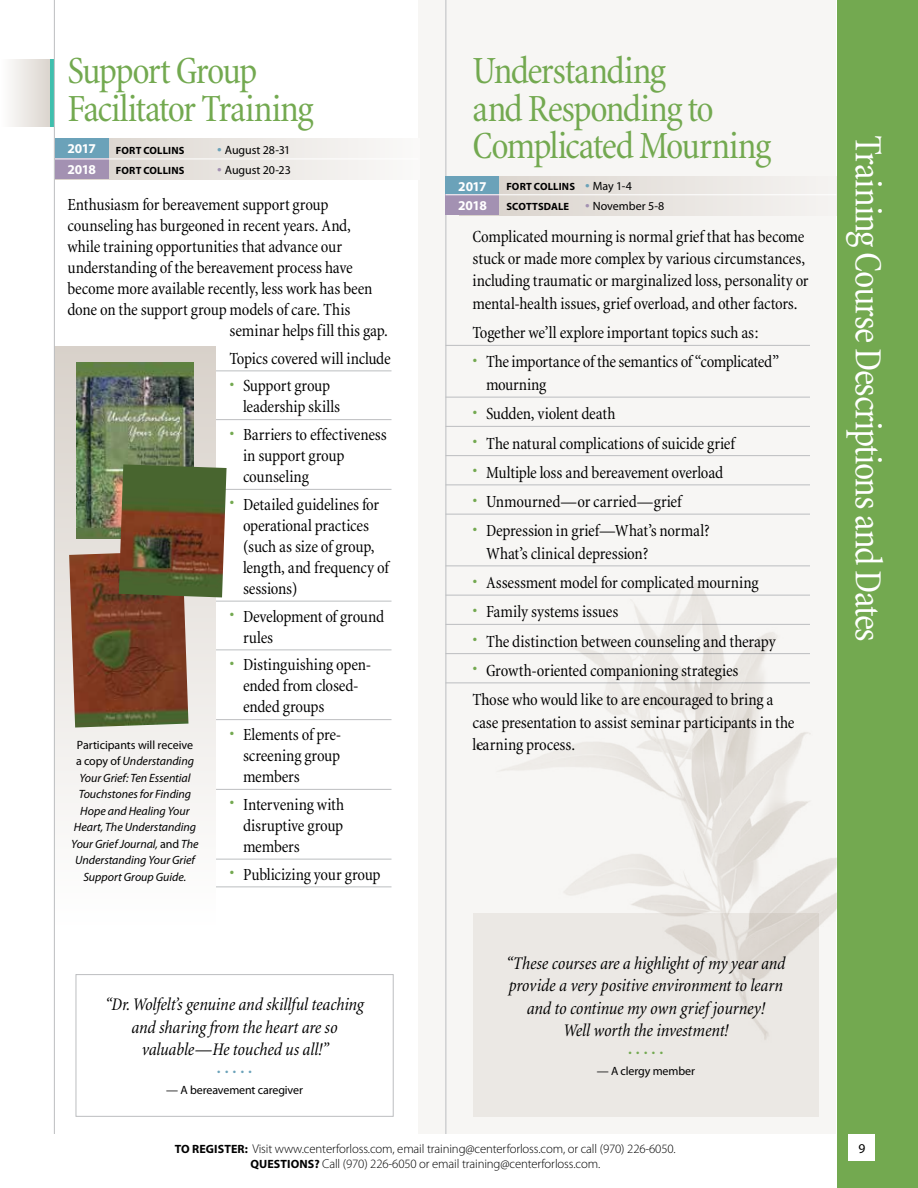
<style>
.page{position:relative;width:918px;height:1188px;background:#fff}
.page>*{position:absolute;margin:0;border:0;box-sizing:border-box;transform-origin:0 0}
.t1{font:condensed 39px/37.5px "Minion";letter-spacing:-.04em;color:#73a950}
.t2{font:condensed 39px "Minion";letter-spacing:-.035em;color:#fff}
.t3{font:italic condensed 18px/22.5px "Minion";letter-spacing:-.01em;color:#000;text-align:center}
.t4{font:condensed 17.25px/21px "Minion";letter-spacing:-.01em;color:#000}
.t5{font:700 13.5px/20.5px "Myriad Pro";letter-spacing:-.04em;color:#fff}
.t6{font:13.5px "Myriad Pro";color:#000}
.t7{font:300 12.75px/15px "Myriad Pro";letter-spacing:-.01em;color:#000;text-align:center}
.t8{font:italic 12px/16.5px "Myriad Pro";letter-spacing:-.005em;color:#000;text-align:center}
.t9{font:12px "Myriad Pro";letter-spacing:-.01em;color:#000}
.t10{font:12px "Myriad Pro";color:#6ba2b9}
.t11{font:12px "Myriad Pro";color:#73a950}
.t12{font:700 10.5px "Myriad Pro";letter-spacing:.015em;color:#000}
.s1{font-size:16.5px;color:#6ba2b9}
.s2{font-size:16.5px;color:#a391b2}
.s3{font-weight:400;font-size:16.5px;color:#6ba2b9}
.s4{font-weight:400;font-size:12px}
.s5{color:#73a950}
.s6{font-weight:700;font-size:10.5px}
.s7{font-style:normal}
.s8{font-weight:700;font-size:12px}
</style>
<div class="page">
<div style="left:418px;top:0;width:418px;height:1134px;background:#f7f6f4"></div>
<div style="left:837px;top:0;width:81px;height:1188px;background:#73a950"></div>
<div style="left:848px;top:1134px;width:27px;height:27px;background:#fff"></div>
<div style="left:0;top:59px;width:51px;height:68px;background:linear-gradient(to right,#fff,#dad4cd)"></div>
<hr style="left:51px;top:59px;width:3px;height:68px;background:#3fbfad">
<svg style="left:109px;top:138px;width:280px;height:41px"></svg>
<div style="left:55px;top:138px;width:54px;height:21px;background:#6ba2b9"></div>
<div style="left:55px;top:159px;width:54px;height:20px;background:#a391b2"></div>
<hr style="left:209px;top:370px;width:183px;height:1px;background:#bcbec0">
<hr style="left:209px;top:419px;width:183px;height:1px;background:#bcbec0">
<hr style="left:209px;top:489px;width:183px;height:1px;background:#bcbec0">
<hr style="left:209px;top:601px;width:183px;height:1px;background:#bcbec0">
<hr style="left:216px;top:650px;width:176px;height:1px;background:#bcbec0">
<hr style="left:209px;top:719px;width:183px;height:1px;background:#bcbec0">
<hr style="left:209px;top:789px;width:183px;height:1px;background:#bcbec0">
<hr style="left:209px;top:859px;width:183px;height:1px;background:#bcbec0">
<hr style="left:209px;top:886px;width:183px;height:1px;background:#bcbec0">
<div style="left:76px;top:974px;width:318px;height:143px;border:1px solid #bcbec0"></div>
<hr style="left:446px;top:345px;width:364px;height:1px;background:#bcbec0">
<hr style="left:446px;top:397px;width:364px;height:1px;background:#bcbec0">
<hr style="left:446px;top:426px;width:364px;height:1px;background:#bcbec0">
<hr style="left:446px;top:455px;width:364px;height:1px;background:#bcbec0">
<hr style="left:446px;top:484px;width:364px;height:1px;background:#bcbec0">
<hr style="left:446px;top:514px;width:364px;height:1px;background:#bcbec0">
<hr style="left:446px;top:566px;width:364px;height:1px;background:#bcbec0">
<hr style="left:446px;top:595px;width:364px;height:1px;background:#bcbec0">
<hr style="left:446px;top:624px;width:364px;height:1px;background:#bcbec0">
<hr style="left:446px;top:653px;width:364px;height:1px;background:#bcbec0">
<hr style="left:446px;top:682px;width:364px;height:1px;background:#bcbec0">
<div style="left:54px;top:347px;width:162px;height:584px;background:linear-gradient(to bottom,#d8d1ca,#fff)"></div>
<img style="left:76px;top:363px;width:117px;height:176px">
<img style="left:69px;top:551px;width:119px;height:177px">
<img style="left:119px;top:464px;width:108px;height:133px">
<hr style="left:54px;top:0;width:1px;height:1134px;background:#bcbec0">
<div style="left:473px;top:914px;width:346px;height:203px;background:#ebe8e4"></div>
<hr style="left:55px;top:159px;width:364px;height:1px;background:#fff">
<img style="left:478px;top:583px;width:359px;height:457px">
<hr style="left:446px;top:0;width:1px;height:1134px;background:#bcbec0">
<svg style="left:500px;top:177px;width:261px;height:38px"></svg>
<div style="left:446px;top:177px;width:54px;height:18px;background:#6ba2b9"></div>
<div style="left:446px;top:195px;width:54px;height:20px;background:#a391b2"></div>
<hr style="left:446px;top:194px;width:390px;height:1px;background:#fff">
<h1 class="t1" style="left:68px;top:53px;width:248px">Support Group<br>Facilitator Training</h1>
<p class="t5" style="left:67px;top:139px;width:30px">2017<br>2018</p>
<p class="t12" style="left:116px;top:144px;width:70px">FORT COLLINS</p>
<p class="t9" style="left:217px;top:143px;width:75px"><span class="s1">•</span> August 28-31</p>
<p class="t12" style="left:116px;top:165px;width:70px">FORT COLLINS</p>
<p class="t9" style="left:217px;top:164px;width:75px"><span class="s2">•</span> August 20-23</p>
<h1 class="t1" style="left:472px;top:53px;width:300px">Understanding<br>and Responding to<br>Complicated Mourning</h1>
<p class="t5" style="left:458px;top:177px;width:30px;line-height:18.9px">2017<br>2018</p>
<p class="t12" style="left:506px;top:180px;width:127px">FORT COLLINS <span class="s3">•</span> <span class="s4">May 1-4</span></p>
<p class="t4" style="left:68px;top:194px;width:263px">Enthusiasm for bereavement support group</p>
<p class="t4" style="left:68px;top:215px;width:285px">counseling has burgeoned in recent years. And,</p>
<p class="t4" style="left:68px;top:236px;width:276px">while training opportunities that advance our</p>
<p class="t4" style="left:68px;top:257px;width:287px">understanding of the bereavement process have</p>
<p class="t4" style="left:68px;top:278px;width:307px">become more available recently, less work has been</p>
<p class="t4" style="left:68px;top:299px;width:284px">done on the support group models of care. This</p>
<p class="t4" style="left:229px;top:320px;width:160px">seminar helps fill this gap.</p>
<p class="t4" style="left:229px;top:348px;width:163px">Topics covered will include</p>
<p class="t4" style="left:243px;top:376px;width:99px;text-indent:-14px"><span class="s5">•</span> Support group leadership skills</p>
<p class="t4" style="left:243px;top:425px;width:145px;text-indent:-14px"><span class="s5">•</span> Barriers to effectiveness in support group counseling</p>
<p class="t4" style="left:243px;top:494px;width:147px;text-indent:-14px"><span class="s5">•</span> Detailed guidelines for operational practices (such as size of group, length, and frequency of sessions)</p>
<p class="t4" style="left:243px;top:606px;width:143px;text-indent:-14px"><span class="s5">•</span> Development of ground rules</p>
<p class="t4" style="left:243px;top:655px;width:130px;text-indent:-14px"><span class="s5">•</span> Distinguishing open&shy;ended from closed&shy;ended groups</p>
<p class="t4" style="left:243px;top:725px;width:100px;text-align:justify;text-indent:-14px"><span class="s5">•</span> Elements of pre&shy;screening group members</p>
<p class="t4" style="left:243px;top:794px;width:103px;text-align:justify;text-indent:-14px"><span class="s5">•</span> Intervening with disruptive group members</p>
<p class="t4" style="left:229px;top:864px;width:153px"><span class="s5">•</span> Publicizing your group</p>
<p class="t9" style="left:506px;top:199px;width:160px"><span class="s6">SCOTTSDALE</span> <span class="s2">•</span> November 5-8</p>
<p class="t4" style="left:472px;top:225px;width:338px;line-height:22.5px">Complicated mourning is normal grief that has become stuck or made more complex by various circumstances, including traumatic or marginalized loss, personality or mental-health issues, grief overload, and other factors.</p>
<p class="t4" style="left:472px;top:323px;width:288px">Together we’ll explore important topics such as:</p>
<p class="t4" style="left:486px;top:351px;width:295px;line-height:22.5px;text-indent:-14px"><span class="s5">•</span> The importance of the semantics of “complicated” mourning</p>
<p class="t4" style="left:472px;top:404px;width:145px"><span class="s5">•</span> Sudden, violent death</p>
<p class="t4" style="left:472px;top:433px;width:264px"><span class="s5">•</span> The natural complications of suicide grief</p>
<p class="t4" style="left:472px;top:462px;width:252px"><span class="s5">•</span> Multiple loss and bereavement overload</p>
<p class="t4" style="left:472px;top:491px;width:211px"><span class="s5">•</span> Unmourned—or carried—grief</p>
<p class="t4" style="left:486px;top:520px;width:225px;line-height:22.5px;text-indent:-14px"><span class="s5">•</span> Depression in grief—What’s normal?<br>What’s clinical depression?</p>
<p class="t4" style="left:472px;top:572px;width:288px"><span class="s5">•</span> Assessment model for complicated mourning</p>
<p class="t4" style="left:472px;top:602px;width:147px"><span class="s5">•</span> Family systems issues</p>
<p class="t4" style="left:472px;top:631px;width:305px"><span class="s5">•</span> The distinction between counseling and therapy</p>
<p class="t4" style="left:472px;top:656px;width:303px;line-height:29.2px"><span class="s5">•</span> Growth-oriented companioning strategies<br>Those who would like to are encouraged to bring a</p>
<p class="t4" style="left:472px;top:712px;width:324px">case presentation to assist seminar participants in the</p>
<p class="t9" style="left:77px;top:738px;width:118px">Participants will receive</p>
<p class="t4" style="left:472px;top:734px;width:104px">learning process.</p>
<p class="t8" style="left:71px;top:753px;width:129px"><span class="s7">a copy of</span> Understanding<br>Your Grief: Ten Essential<br>Touchstones for Finding<br>Hope and Healing Your<br>Heart, The Understanding<br>Your Grief Journal, <span class="s7">and</span> The<br>Understanding Your Grief<br>Support Group Guide.</p>
<p class="t3" style="left:105px;top:994px;width:260px">“Dr. Wolfelt’s genuine and skillful teaching and sharing from the heart are so valuable—He touched us all!”</p>
<p class="t10" style="left:217px;top:1064px;width:36px">•••••</p>
<p class="t9" style="left:166px;top:1084px;width:138px">— A bereavement caregiver</p>
<p class="t3" style="left:506px;top:952px;width:281px">“These courses are a highlight of my year and provide a very positive environment to learn and to continue my own grief journey!<br>Well worth the investment!</p>
<p class="t11" style="left:628px;top:1045px;width:36px">•••••</p>
<p class="t9" style="left:597px;top:1065px;width:100px">— A clergy member</p>
<h1 class="t2" style="left:888px;top:135px;width:509px;rotate:90deg">Training Course Descriptions and Dates</h1>
<p class="t7" style="left:175px;top:1142px;width:502px"><span class="s8">TO REGISTER:</span> Visit www.centerforloss.com, email training@centerforloss.com, or call (970) 226-6050.<br><span class="s8">QUESTIONS?</span> Call (970) 226-6050 or email training@centerforloss.com.</p>
<p class="t6" style="left:858px;top:1141px;width:8px">9</p>
</div>
